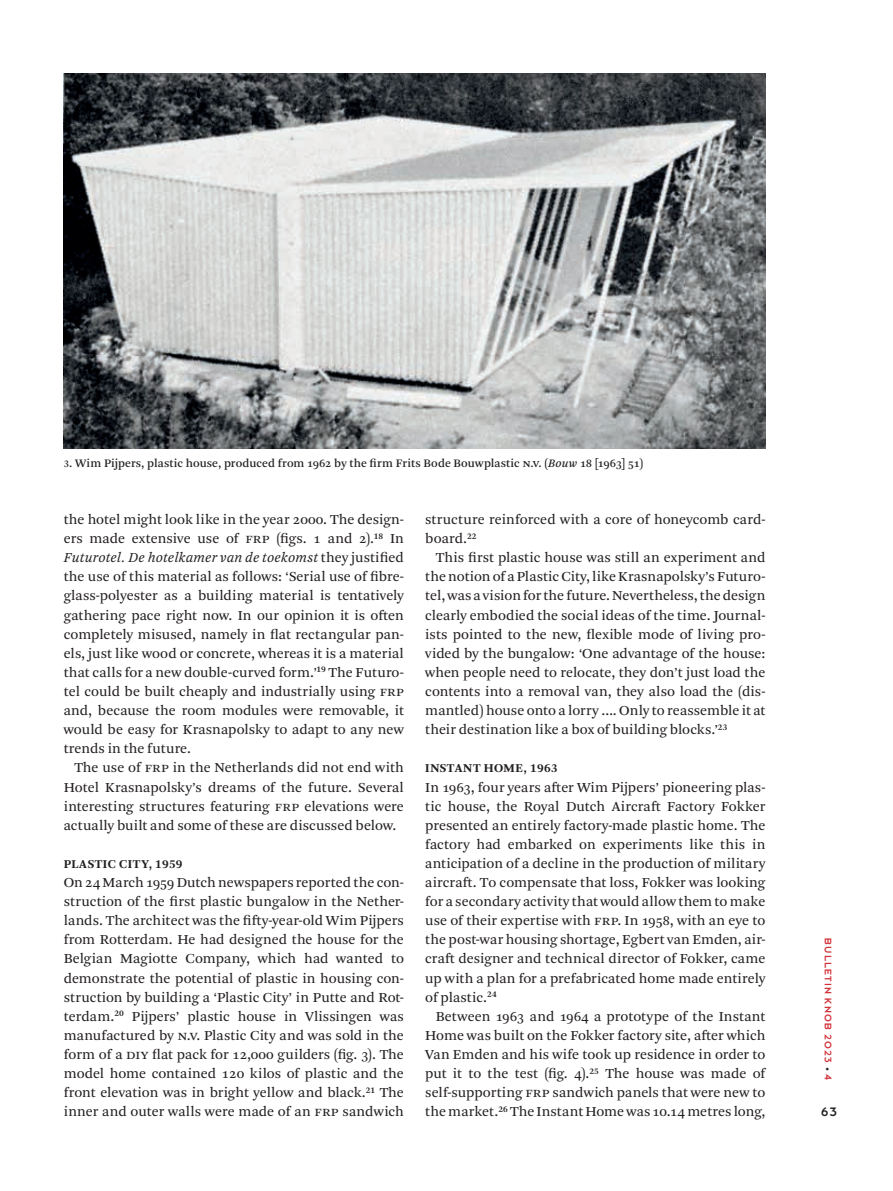
<style>
.page{position:relative;width:893px;height:1191px;background:#fff}
.page>*{position:absolute;margin:0;border:0;box-sizing:border-box;transform-origin:0 0}
.t1{font:14.4px/19px "Arnhem Pro Blond";letter-spacing:.005em;color:#231f20;text-align:justify}
.t2{font:13.5px "Dessau Pro";color:#231f20}
.t3{font:700 12.6px "Arnhem Pro";letter-spacing:.04em;color:#231f20}
.t4{font:12px "Arnhem Pro";letter-spacing:.01em;color:#231f20}
.t5{font:10.5px "Dessau Pro";letter-spacing:.11em;color:#d23139}
.s1{font-size:10.5px}
.s2{font-style:italic}
.s3{font-size:8.25px;color:#231f20}
</style>
<div class="page">
<img style="left:64px;top:73px;width:701px;height:375px">
<p class="t4" style="left:64px;top:455px;width:581px"><span class="s1">3</span>. Wim Pijpers, plastic house, produced from 1962 by the firm Frits Bode Bouwplastic N.V. (<span class="s2">Bouw</span> 18 [1963] 51)</p>
<p class="t1" style="left:64px;top:510px;width:342px">the hotel might look like in the year 2000. The design&shy;ers made extensive use of FRP (figs. 1 and 2).<sup>18</sup> In <span class="s2">Futurotel. De hotelkamer van de toekomst</span> they justified the use of this material as follows: ‘Serial use of fibre&shy;glass-polyester as a building material is tentatively gathering pace right now. In our opinion it is often completely misused, namely in flat rectangular pan&shy;els, just like wood or concrete, whereas it is a material that calls for a new double-curved form.’<sup>19</sup> The Futuro&shy;tel could be built cheaply and industrially using FRP and, because the room modules were removable, it would be easy for Krasnapolsky to adapt to any new trends in the future.</p>
<p class="t1" style="left:64px;top:758px;width:342px;text-indent:11px">The use of FRP in the Netherlands did not end with Hotel Krasnapolsky’s dreams of the future. Several interesting structures featuring FRP elevations were actually built and some of these are discussed below.</p>
<p class="t3" style="left:64px;top:855px;width:120px">PLASTIC CITY, 1959</p>
<p class="t1" style="left:64px;top:873px;width:342px">On 24 March 1959 Dutch newspapers reported the con&shy;struction of the first plastic bungalow in the Nether&shy;lands. The architect was the fifty-year-old Wim Pijpers from Rotterdam. He had designed the house for the Belgian Magiotte Company, which had wanted to demonstrate the potential of plastic in housing con&shy;struction by building a ‘Plastic City’ in Putte and Rot&shy;terdam.<sup>20</sup> Pijpers’ plastic house in Vlissingen was manufactured by N.V. Plastic City and was sold in the form of a DIY flat pack for 12,000 guilders (fig. 3). The model home contained 120 kilos of plastic and the front elevation was in bright yellow and black.<sup>21</sup> The inner and outer walls were made of an FRP sandwich</p>
<p class="t1" style="left:425px;top:510px;width:342px">structure reinforced with a core of honeycomb card&shy;board.<sup>22</sup></p>
<p class="t1" style="left:425px;top:548px;width:342px;text-indent:11px">This first plastic house was still an experiment and the notion of a Plastic City, like Krasnapolsky’s Futuro&shy;tel, was a vision for the future. Nevertheless, the design clearly embodied the social ideas of the time. Journal&shy;ists pointed to the new, flexible mode of living pro&shy;vided by the bungalow: ‘One advantage of the house: when people need to relocate, they don’t just load the contents into a removal van, they also load the (dis&shy;mantled) house onto a lorry …. Only to reassemble it at their destination like a box of building blocks.’<sup>23</sup></p>
<p class="t3" style="left:425px;top:760px;width:134px">INSTANT HOME, 1963</p>
<p class="t1" style="left:425px;top:777px;width:342px">In 1963, four years after Wim Pijpers’ pioneering plas&shy;tic house, the Royal Dutch Aircraft Factory Fokker presented an entirely factory-made plastic home. The factory had embarked on experiments like this in anticipation of a decline in the production of military aircraft. To compensate that loss, Fokker was looking for a secondary activity that would allow them to make use of their expertise with FRP. In 1958, with an eye to the post-war housing shortage, Egbert van Emden, air&shy;craft designer and technical director of Fokker, came up with a plan for a prefabricated home made entirely of plastic.<sup>24</sup></p>
<p class="t1" style="left:425px;top:1006px;width:342px;text-indent:11px">Between 1963 and 1964 a prototype of the Instant Home was built on the Fokker factory site, after which Van Emden and his wife took up residence in order to put it to the test (fig. 4).<sup>25</sup> The house was made of self-supporting FRP sandwich panels that were new to the market.<sup>26</sup> The Instant Home was 10.14 metres long,</p>
<p class="t5" style="left:833px;top:938px;width:143px;rotate:90deg">BULLETIN KNOB 2023 <span class="s3">•</span> 4</p>
<p class="t2" style="left:821px;top:1105px;width:17px">63</p>
</div>
